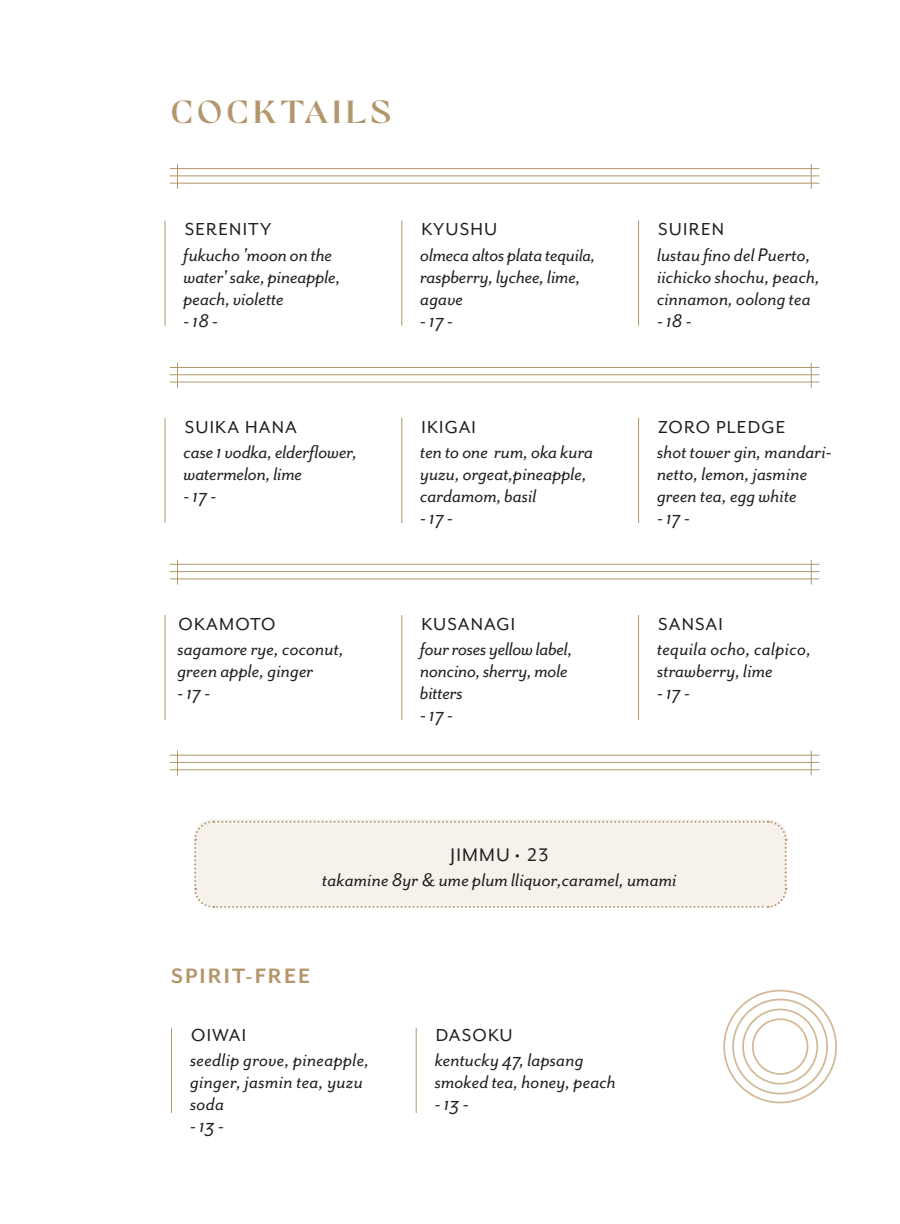
<style>
.page{position:relative;width:900px;height:1224px;background:#fff}
.page>*{position:absolute;margin:0;border:0;box-sizing:border-box;transform-origin:0 0}
.t1{font:32px "Mofista";letter-spacing:.12em;color:#b3966b;scale:1.25 1}
.t2{font:700 24px "Mr Eaves Mod OT";letter-spacing:.09em;color:#b3966b}
.t3{font:italic 21px/22px "Mr Eaves San OT";color:#221f1f}
.t4{font:21px "Mr Eaves San OT";letter-spacing:.06em;color:#221f1f}
.t5{font:20px "Mr Eaves San OT";letter-spacing:.06em;color:#221f1f}
.s1{font-size:20px}
</style>
<div class="page">
<hr style="left:165px;top:221px;width:1px;height:105px;background:#b3966b">
<hr style="left:165px;top:418px;width:1px;height:105px;background:#b3966b">
<hr style="left:165px;top:615px;width:1px;height:105px;background:#b3966b">
<hr style="left:401px;top:221px;width:1px;height:105px;background:#b3966b">
<hr style="left:401px;top:418px;width:1px;height:105px;background:#b3966b">
<hr style="left:401px;top:615px;width:1px;height:105px;background:#b3966b">
<hr style="left:638px;top:221px;width:1px;height:105px;background:#b3966b">
<hr style="left:638px;top:418px;width:1px;height:105px;background:#b3966b">
<hr style="left:638px;top:615px;width:1px;height:105px;background:#b3966b">
<hr style="left:171px;top:1028px;width:1px;height:85px;background:#b3966b">
<hr style="left:416px;top:1028px;width:1px;height:85px;background:#b3966b">
<div style="left:194px;top:820px;width:594px;height:88px;background:#f6f1ea"></div>
<hr style="left:170px;top:762px;width:649px;height:1px;background:#b3966b">
<hr style="left:170px;top:769px;width:649px;height:1px;background:#b3966b">
<hr style="left:170px;top:755px;width:649px;height:1px;background:#b3966b">
<svg style="left:811px;top:751px;width:1px;height:24px"></svg>
<svg style="left:177px;top:751px;width:1px;height:24px"></svg>
<hr style="left:170px;top:571px;width:649px;height:1px;background:#b3966b">
<hr style="left:170px;top:578px;width:649px;height:1px;background:#b3966b">
<hr style="left:170px;top:564px;width:649px;height:1px;background:#b3966b">
<svg style="left:811px;top:560px;width:1px;height:25px"></svg>
<svg style="left:177px;top:560px;width:1px;height:25px"></svg>
<hr style="left:170px;top:374px;width:649px;height:1px;background:#b3966b">
<hr style="left:170px;top:382px;width:649px;height:1px;background:#b3966b">
<hr style="left:170px;top:367px;width:649px;height:1px;background:#b3966b">
<svg style="left:811px;top:363px;width:1px;height:25px"></svg>
<svg style="left:177px;top:363px;width:1px;height:25px"></svg>
<hr style="left:170px;top:175px;width:649px;height:1px;background:#b3966b">
<hr style="left:170px;top:183px;width:649px;height:1px;background:#b3966b">
<hr style="left:170px;top:168px;width:649px;height:1px;background:#b3966b">
<svg style="left:811px;top:164px;width:1px;height:25px"></svg>
<svg style="left:177px;top:164px;width:1px;height:25px"></svg>
<div style="left:723px;top:990px;width:114px;height:113px;border:2px solid #d2b996;border-radius:50%"></div>
<div style="left:732px;top:999px;width:96px;height:96px;border:2px solid #d2b996;border-radius:50%"></div>
<div style="left:742px;top:1009px;width:76px;height:76px;border:2px solid #d2b996;border-radius:50%"></div>
<div style="left:752px;top:1018px;width:56px;height:57px;border:2px solid #d2b996;border-radius:50%"></div>
<h1 class="t1" style="left:171px;top:93px;width:178px">COCKTAILS</h1>
<p class="t5" style="left:185px;top:219px;width:88px">SERENITY</p>
<p class="t3" style="left:184px;top:245px;width:158px">fukucho 'moon on the water' sake, pineapple, peach, violette</p>
<p class="t3" style="left:184px;top:311px;width:36px">- 18 -</p>
<p class="t5" style="left:185px;top:416px;width:114px">SUIKA HANA</p>
<p class="t3" style="left:184px;top:442px;width:175px">case 1 vodka, elderflower, watermelon, lime</p>
<p class="t3" style="left:184px;top:486px;width:34px">- 17 -</p>
<p class="t5" style="left:179px;top:614px;width:98px">OKAMOTO</p>
<p class="t3" style="left:177px;top:640px;width:168px">sagamore rye, coconut, green apple, ginger</p>
<p class="t3" style="left:177px;top:684px;width:34px">- 17 -</p>
<p class="t5" style="left:421px;top:219px;width:77px">KYUSHU</p>
<p class="t3" style="left:420px;top:245px;width:177px">olmeca altos plata tequi<span class="s1">la, </span>raspberry, lychee, lime, agave</p>
<p class="t3" style="left:420px;top:311px;width:34px">- 17 -</p>
<p class="t5" style="left:421px;top:416px;width:56px">IKIGAI</p>
<p class="t3" style="left:420px;top:442px;width:174px">ten to one rum, oka kura yuzu, orgeat,pineapple, cardamom, basil</p>
<p class="t3" style="left:420px;top:508px;width:34px">- 17 -</p>
<p class="t5" style="left:421px;top:614px;width:95px">KUSANAGI</p>
<p class="t3" style="left:420px;top:640px;width:154px">four roses yellow label, noncino, sherry, mole bitters</p>
<p class="t3" style="left:420px;top:706px;width:34px">- 17 -</p>
<p class="t5" style="left:658px;top:219px;width:67px">SUIREN</p>
<p class="t3" style="left:657px;top:245px;width:164px">lustau fino del Puerto, iichicko shochu, peach, cinnamon, oolong tea</p>
<p class="t3" style="left:657px;top:311px;width:36px">- 18 -</p>
<p class="t5" style="left:658px;top:416px;width:129px">ZORO PLEDGE</p>
<p class="t3" style="left:657px;top:442px;width:176px">shot tower gin, mandari&shy;netto, lemon, jasmine green tea, egg white</p>
<p class="t3" style="left:657px;top:508px;width:34px">- 17 -</p>
<p class="t5" style="left:658px;top:614px;width:66px">SANSAI</p>
<p class="t3" style="left:657px;top:640px;width:156px">tequila ocho, calpico, strawberry, lime</p>
<p class="t3" style="left:657px;top:684px;width:34px">- 17 -</p>
<p class="t4" style="left:451px;top:844px;width:99px">JIMMU • 23</p>
<p class="t3" style="left:322px;top:870px;width:356px">takamine 8yr &amp; ume plum lliquor,caramel, umami</p>
<p class="t2" style="left:171px;top:964px;width:141px">SPIRIT-FREE</p>
<p class="t5" style="left:191px;top:1024px;width:56px">OIWAI</p>
<p class="t3" style="left:190px;top:1051px;width:181px">seedlip grove, pineapple, ginger, jasmin tea, yuzu soda</p>
<p class="t3" style="left:190px;top:1117px;width:35px">- 13 -</p>
<p class="t5" style="left:436px;top:1024px;width:78px">DASOKU</p>
<p class="t3" style="left:435px;top:1051px;width:183px">kentucky 47, lapsang smoked tea, honey, peach</p>
<p class="t3" style="left:435px;top:1095px;width:35px">- 13 -</p>
</div>
